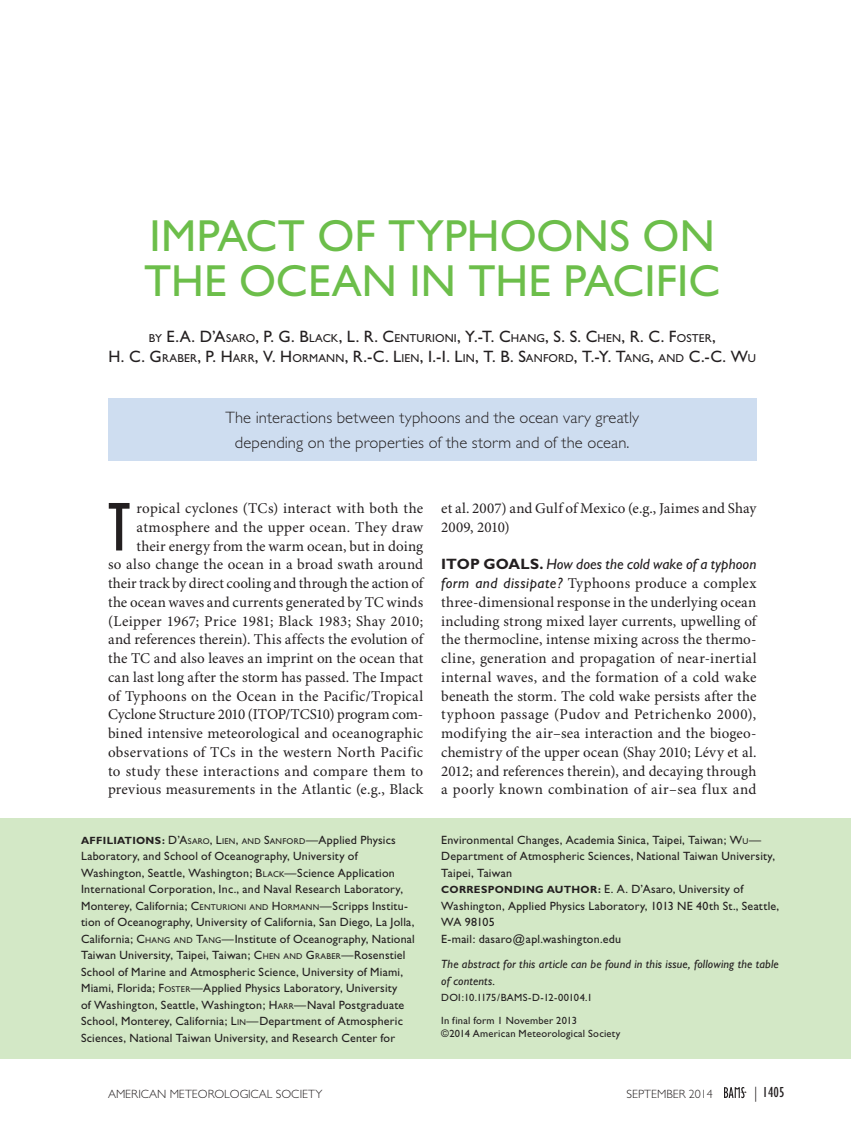
<style>
.page{position:relative;width:851px;height:1134px;background:#fff}
.page>*{position:absolute;margin:0;border:0;box-sizing:border-box;transform-origin:0 0}
.t1{font:condensed 71.1px "Gill Sans";color:#231f20}
.t2{font:45px/45px "Gill Sans";color:#6cbe4a}
.t3{font:16.5px/19.5px "Gill Sans";color:#231f20;text-align:center}
.t4{font:300 16.5px/24.8px "Gill Sans";letter-spacing:.005em;color:#231f20;text-align:center}
.t5{font:15px/18.8px "Minion Pro";letter-spacing:.01em;color:#231f20;text-align:right}
.t6{font:italic 15px "Gill Sans";letter-spacing:.005em;color:#231f20}
.t7{font:condensed 15px "Gill Sans";color:#231f20}
.t8{font:12px/16.5px "Gill Sans";letter-spacing:.015em;color:#231f20}
.t9{font:italic 12px/16.5px "Gill Sans";letter-spacing:.015em;color:#231f20}
.t10{font:300 12px "Gill Sans";color:#231f20}
.t11{font:10.5px/22.5px "Gill Sans";letter-spacing:.02em;color:#231f20}
.t12{font:8.4px "Gill Sans";letter-spacing:.025em;color:#231f20}
.s1{font-size:11.55px}
.s2{font-weight:700;font-style:normal}
.s3{font-family:"Gill Sans";font-style:italic}
.s4{font-weight:700;font-size:10.5px}
.s5{font-size:12px}
.s6{font-style:inherit}
.s7{font-size:8.4px}
.s8{font-weight:300;font-stretch:normal}
</style>
<div class="page">
<div style="left:108px;top:398px;width:648px;height:63px;background:#ceddf0"></div>
<div style="left:0;top:818px;width:850px;height:241px;background:#d3e8c6"></div>
<svg style="left:724px;top:1087px;width:22px;height:11px"></svg>
<h2 class="t2" style="left:144px;top:213px;width:577px">IMPACT OF TYPHOONS ON<br>THE OCEAN IN THE PACIFIC</h2>
<p class="t3" style="left:108px;top:327px;width:649px"><span class="s1">BY</span> E.A. D’A<span class="s1">SARO</span>, P. G. B <span class="s1">LACK</span>, L. R. C<span class="s1">ENTURIONI</span>, Y.-T. C<span class="s1">HANG</span>, S. S. C<span class="s1">HEN</span>, R. C. F<span class="s1">OSTER</span>,<br>H. C. G<span class="s1">RABER</span>, P. H<span class="s1">ARR</span>, V. H <span class="s1">ORMANN</span>, R.-C. L<span class="s1">IEN</span>, I.-I. L<span class="s1">IN</span>, T. B. S<span class="s1">ANFORD</span>, T.-Y. T<span class="s1">ANG</span>, <span class="s1">AND</span> C.-C. W<span class="s1">U</span></p>
<p class="t4" style="left:225px;top:405px;width:415px">The interactions between typhoons and the ocean vary greatly depending on the properties of the storm and of the ocean.</p>
<p class="t5" style="left:108px;top:499px;width:317px">ropical cyclones (TCs) interact with both the atmosphere and the upper ocean. They draw their energy from the warm ocean, but in doing<br>so also change the ocean in a broad swath around their track by direct cooling and through the action of the ocean waves and currents generated by TC winds (Leipper 1967; Price 1981; Black 1983; Shay 2010; and references therein). This affects the evolution of the TC and also leaves an imprint on the ocean that can last long after the storm has passed. The Impact of Typhoons on the Ocean in the Pacific/Tropical Cyclone Structure 2010 (ITOP/TCS10) program com&shy;bined intensive meteorological and oceanographic observations of TCs in the western North Pacific to study these interactions and compare them to previous measurements in the Atlantic (e.g., Black</p>
<p class="t5" style="left:441px;top:499px;width:316px;text-align:left">et al. 2007) and Gulf of Mexico (e.g., Jaimes and Shay<br>2009, 2010)</p>
<h1 class="t1" style="left:108px;top:489px;width:24px">T</h1>
<p class="t6" style="left:441px;top:556px;width:316px"><span class="s2">ITOP GOALS.</span> How does the cold wake of a typhoon</p>
<p class="t5" style="left:441px;top:574px;width:317px;text-align:justify"><span class="s3">form and dissipate?</span> Typhoons produce a complex three-dimensional response in the underlying ocean including strong mixed layer currents, upwelling of the thermocline, intense mixing across the thermo&shy;cline, generation and propagation of near-inertial internal waves, and the formation of a cold wake beneath the storm. The cold wake persists after the typhoon passage (Pudov and Petrichenko 2000), modifying the air–sea interaction and the biogeo&shy;chemistry of the upper ocean (Shay 2010; Lévy et al.<br>2012; and references therein), and decaying through a poorly known combination of air–sea flux and</p>
<p class="t12" style="left:81px;top:836px;width:316px"><span class="s4">AFFILIATIONS:</span> <span class="s5">D’A</span>SARO<span class="s5">, L</span>IEN<span class="s5">,</span> AND <span class="s5">S</span>ANFORD<span class="s5">—Applied Physics</span></p>
<p class="t8" style="left:81px;top:848px;width:335px">Laboratory, and School of Oceanography, University of Washington, Seattle, Washington; <span class="s6">B</span> <span class="s7">LACK</span><span class="s6">—</span>Science Application International Corporation, Inc., and Naval Research Laboratory, Monterey, California; <span class="s6">C</span><span class="s7">ENTURIONI AND</span> <span class="s6">H</span> <span class="s7">ORMANN</span>—Scripps Institu&shy;tion of Oceanography, University of California, San Diego, La Jolla, California; <span class="s6">C</span><span class="s7">HANG AND</span> <span class="s6">T</span><span class="s7">ANG</span>—Institute of Oceanography, National Taiwan University, Taipei, Taiwan; <span class="s6">C</span><span class="s7">HEN AND</span> <span class="s6">G</span><span class="s7">RABER</span>—Rosenstiel School of Marine and Atmospheric Science, University of Miami, Miami, Florida; <span class="s6">F</span><span class="s7">OSTER</span>—Applied Physics Laboratory, University<br>of Washington, Seattle, Washington; <span class="s6">H</span> <span class="s7">ARR</span>—Naval Postgraduate School, Monterey, California; <span class="s6">L</span><span class="s7">IN</span>—Department of Atmospheric Sciences, National Taiwan University, and Research Center for</p>
<p class="t8" style="left:441px;top:831px;width:339px">Environmental Changes, Academia Sinica, Taipei, Taiwan; <span class="s6">W</span><span class="s7">U</span>— Department of Atmospheric Sciences, National Taiwan University, Taipei, Taiwan<br><span class="s4">CORRESPONDING AUTHOR:</span> E. A. D’Asaro, University of Washington, Applied Physics Laboratory, 1013 NE 40th St., Seattle, WA 98105<br>E-mail: dasaro@apl.washington.edu</p>
<p class="t9" style="left:441px;top:956px;width:339px">The abstract for this article can be found in this issue, following the table of contents.</p>
<p class="t11" style="left:441px;top:986px;width:153px">DOI:10.1175/BAMS-D-12-00104.1<br>In final form 1 November 2013</p>
<p class="t11" style="left:441px;top:1022px;width:181px">©2014 American Meteorological Society</p>
<p class="t10" style="left:108px;top:1087px;width:216px">AMERICAN METEOROLOGICAL SOCIETY</p>
<p class="t10" style="left:626px;top:1087px;width:88px">SEPTEMBER 2014</p>
<p class="t7" style="left:754px;top:1084px;width:32px"><span class="s8">|</span> 1405</p>
</div>
